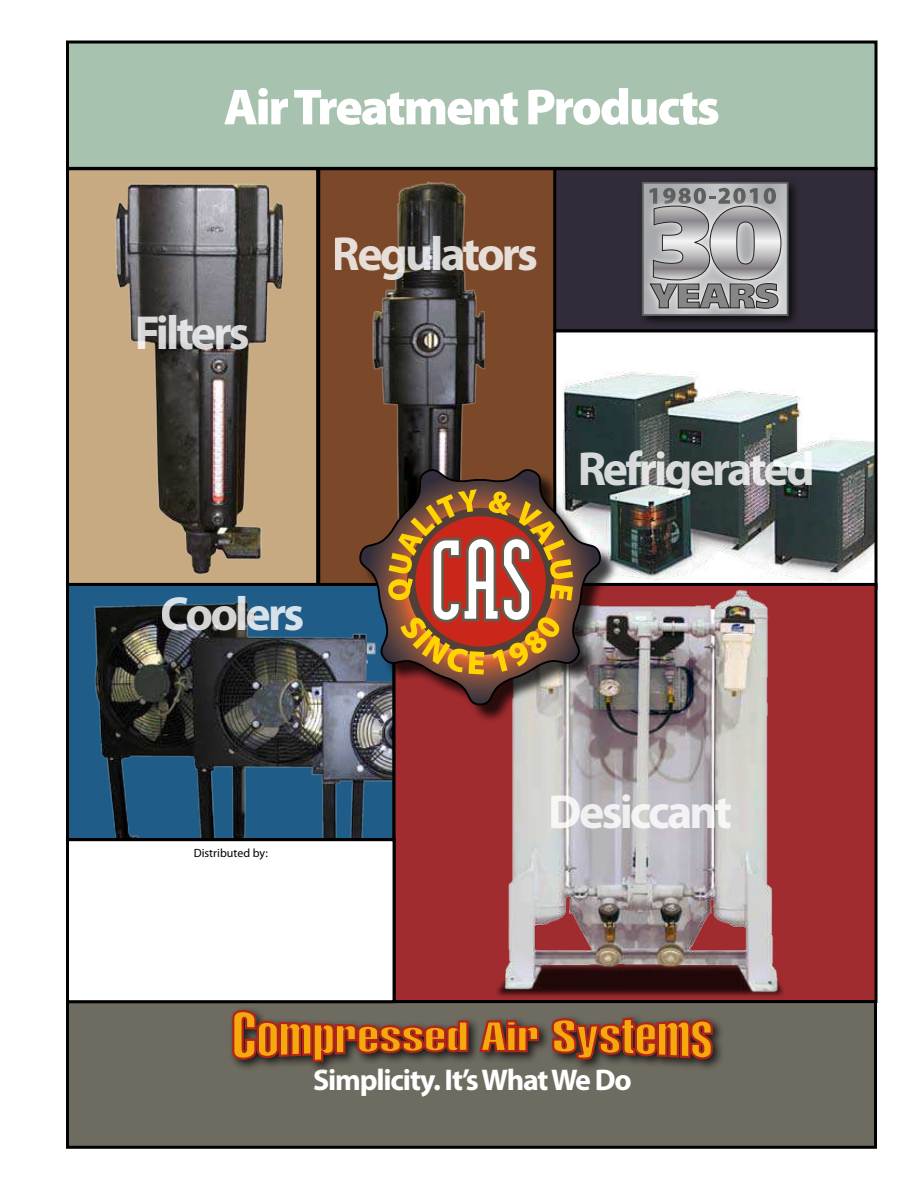
<style>
.page{position:relative;width:918px;height:1188px;background:#fff}
.page>*{position:absolute;margin:0;border:0;box-sizing:border-box;transform-origin:0 0}
.t1{font:900 51px "Myriad Pro";letter-spacing:-.04em;color:#fff}
.t2{font:700 48px "Myriad Pro";letter-spacing:-.06em;color:#fff}
.t3{font:700 30px "Myriad Pro";letter-spacing:-.04em;color:#fff}
.t4{font:12px "Myriad Pro";color:#000}
</style>
<div class="page">
<div style="left:68px;top:169px;width:250px;height:417px;background:#c7a982"></div>
<img style="left:108px;top:183px;width:184px;height:400px">
<div style="left:66px;top:167px;width:253px;height:420px;border:3px solid #000"></div>
<div style="left:319px;top:169px;width:250px;height:417px;background:#7b492a"></div>
<img style="left:372px;top:181px;width:113px;height:282px">
<div style="left:68px;top:584px;width:326px;height:256px;background:#1f5c88"></div>
<img style="left:94px;top:602px;width:298px;height:235px">
<div style="left:66px;top:583px;width:330px;height:258px;border:3px solid #000"></div>
<div style="left:555px;top:331px;width:321px;height:257px;background:#fff"></div>
<img style="left:563px;top:372px;width:311px;height:211px">
<div style="left:553px;top:329px;width:325px;height:261px;border:3px solid #000"></div>
<div style="left:394px;top:584px;width:482px;height:418px;background:#a12c2f"></div>
<img style="left:496px;top:590px;width:288px;height:407px">
<div style="left:68px;top:1002px;width:808px;height:145px;background:#6e6b60"></div>
<div style="left:66px;top:1000px;width:811px;height:149px;border:3px solid #000"></div>
<div style="left:361px;top:471px;width:258px;height:252px;background:#000;opacity:.75"></div>
<img style="left:358px;top:463px;width:247px;height:243px">
<svg style="left:388px;top:489px;width:185px;height:186px;background:#a6683e"></svg>
<div style="left:68px;top:42px;width:808px;height:126px;background:#a7c3af"></div>
<div style="left:66px;top:41px;width:812px;height:129px;border:3px solid #000"></div>
<div style="left:228px;top:1006px;width:496px;height:68px;background:#000;opacity:.75"></div>
<svg style="left:232px;top:1010px;width:238px;height:52px"></svg>
<svg style="left:478px;top:1019px;width:62px;height:35px"></svg>
<svg style="left:551px;top:1016px;width:162px;height:45px;background:#aa5f23"></svg>
<div style="left:66px;top:838px;width:330px;height:165px;border:3px solid #000"></div>
<div style="left:555px;top:169px;width:321px;height:162px;background:#322c3a"></div>
<div style="left:638px;top:177px;width:163px;height:150px;background:#000;opacity:.75"></div>
<img style="left:640px;top:273px;width:148px;height:46px">
<img style="left:788px;top:196px;width:3px;height:94px">
<svg style="left:643px;top:183px;width:145px;height:132px;background:#a6a6a7"></svg>
<div style="left:553px;top:167px;width:325px;height:165px;border:3px solid #000"></div>
<p class="t1" style="left:224px;top:88px;width:498px">Air Treatment Products</p>
<p class="t2" style="left:134px;top:315px;width:117px">Filters</p>
<p class="t2" style="left:332px;top:235px;width:208px">Regulators</p>
<p class="t2" style="left:161px;top:595px;width:145px">Coolers</p>
<p class="t2" style="left:577px;top:450px;width:239px">Refrigerated</p>
<p class="t4" style="left:194px;top:848px;width:76px">Distributed by:</p>
<p class="t2" style="left:549px;top:793px;width:185px">Desiccant</p>
<p class="t3" style="left:313px;top:1068px;width:320px">Simplicity. It’s What We Do</p>
</div>
